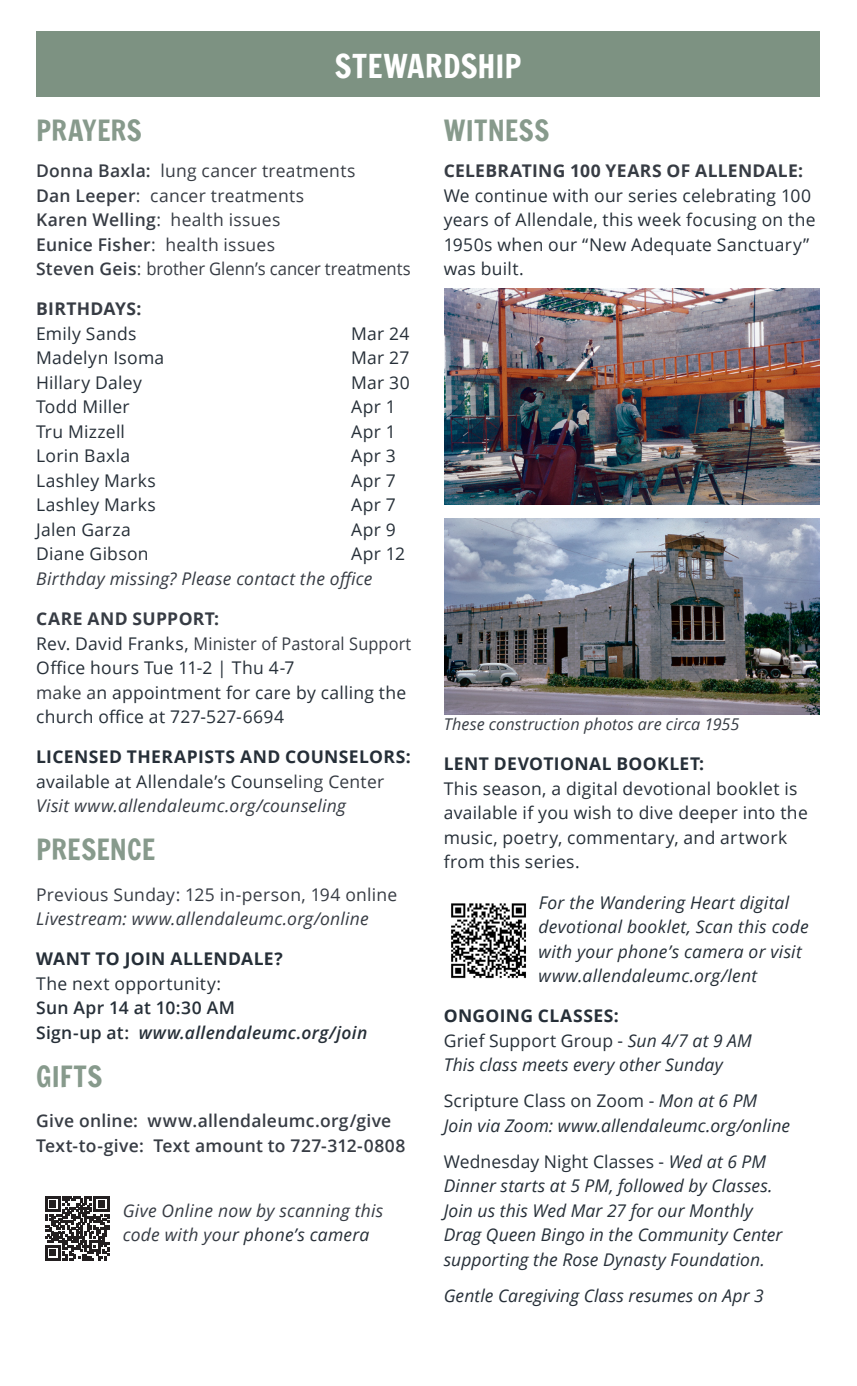
<style>
.page{position:relative;width:857px;height:1386px;background:#fff}
.page>*{position:absolute;margin:0;border:0;box-sizing:border-box;transform-origin:0 0}
.t1{font:31.5px "Francois One";letter-spacing:.005em;color:#fff}
.t2{font:28px "Francois One";letter-spacing:.01em;color:#879a8c}
.t3{font:17.5px/24.5px "Open Sans";letter-spacing:.015em;color:#262f38}
.t4{font:italic 17.5px/24.5px "Open Sans";letter-spacing:.01em;color:#262f38}
.t5{font:italic 17.5px/24.5px "Open Sans";letter-spacing:.015em;color:#373c44}
.t6{font:17.5px/24.5px "Open Sans";letter-spacing:.015em;color:#373c44}
.t7{font:600 17.5px/24.5px "Open Sans";letter-spacing:.015em;color:#373c44}
.t8{font:600 17.5px/24.5px "Open Sans";letter-spacing:.015em;color:#262f38}
.t9{font:700 17.5px "Open Sans";letter-spacing:.02em;color:#262f38}
.t10{font:700 17.5px "Open Sans";letter-spacing:.015em;color:#373c44}
.t11{font:italic 16.1px "Open Sans";letter-spacing:.01em;color:#373c44}
.s1{font-weight:600}
.s2{font-weight:700;color:#373c44}
.s3{color:#373c44}
.s4{font-weight:700;font-style:normal;color:#262f38}
.s5{font-style:normal;color:#262f38}
.s6{font-style:normal}
.s7{font-style:italic}
.s8{color:#272f37}
.s9{font-weight:700;font-style:normal}
</style>
<div class="page">
<div style="left:36px;top:32px;width:784px;height:65px;background:#7d9282"></div>
<img style="left:451px;top:903px;width:75px;height:76px">
<svg style="left:45px;top:1196px;width:64px;height:64px"></svg>
<img style="left:444px;top:289px;width:376px;height:216px">
<img style="left:444px;top:519px;width:376px;height:195px">
<h1 class="t1" style="left:335px;top:49px;width:188px">STEWARDSHIP</h1>
<h2 class="t2" style="left:36px;top:115px;width:107px">PRAYERS</h2>
<p class="t6" style="left:36px;top:158px;width:376px"><span class="s1">Donna Baxla:</span> lung cancer treatments<br><span class="s1">Dan Leeper</span>: cancer treatments<br><span class="s1">Karen Welling</span>: health issues<br><span class="s1">Eunice Fisher</span>: health issues<br><span class="s1">Steven Geis</span>: brother Glenn’s cancer treatments</p>
<p class="t10" style="left:36px;top:297px;width:107px">BIRTHDAYS:</p>
<p class="t3" style="left:36px;top:321px;width:102px">Emily Sands</p>
<p class="t3" style="left:351px;top:321px;width:60px">Mar 24</p>
<p class="t3" style="left:36px;top:345px;width:130px">Madelyn Isoma</p>
<p class="t3" style="left:351px;top:345px;width:60px">Mar 27</p>
<p class="t3" style="left:36px;top:370px;width:107px">Hillary Daley</p>
<p class="t3" style="left:351px;top:370px;width:60px">Mar 30</p>
<p class="t3" style="left:36px;top:394px;width:95px">Todd Miller</p>
<p class="t3" style="left:351px;top:394px;width:46px">Apr 1</p>
<p class="t3" style="left:36px;top:419px;width:90px">Tru Mizzell</p>
<p class="t3" style="left:351px;top:419px;width:46px">Apr 1</p>
<p class="t3" style="left:36px;top:443px;width:96px">Lorin Baxla</p>
<p class="t3" style="left:351px;top:443px;width:46px">Apr 3</p>
<p class="t3" style="left:36px;top:468px;width:121px">Lashley Marks</p>
<p class="t3" style="left:351px;top:468px;width:46px">Apr 7</p>
<p class="t3" style="left:36px;top:492px;width:121px">Lashley Marks</p>
<p class="t3" style="left:351px;top:492px;width:46px">Apr 7</p>
<p class="t3" style="left:36px;top:517px;width:96px">Jalen Garza</p>
<p class="t3" style="left:351px;top:517px;width:46px">Apr 9</p>
<p class="t3" style="left:36px;top:541px;width:114px">Diane Gibson</p>
<p class="t3" style="left:351px;top:541px;width:55px">Apr 12</p>
<p class="t5" style="left:36px;top:566px;width:338px">Birthday missing? Please contact the office</p>
<p class="t3" style="left:36px;top:606px;width:377px"><span class="s2">CARE AND SUPPORT:<br></span>Rev. David Franks, <span class="s3">Minister of Pastoral Support </span>Office hours Tue 11-2 | Thu 4-7<br><span class="s3">make a</span>n appointment for care by calling the church office at 727-527-6694</p>
<p class="t5" style="left:36px;top:744px;width:376px"><span class="s4">LICENSED THERAPISTS AND COUNSELORS: </span><span class="s5">available at Allendale’s Counse</span><span class="s6">ling Center<br></span>Visit www.allendaleumc.org/counseling</p>
<h2 class="t2" style="left:36px;top:834px;width:121px">PRESENCE</h2>
<p class="t6" style="left:36px;top:882px;width:363px">Previous Sunday: 125 in-person, 194 online</p>
<p class="t5" style="left:36px;top:906px;width:334px">Livestream: www.allendaleumc.org/online</p>
<p class="t9" style="left:36px;top:947px;width:248px">WANT TO JOIN ALLENDALE?</p>
<p class="t3" style="left:36px;top:971px;width:187px">The next opportunity:</p>
<p class="t8" style="left:36px;top:995px;width:333px">Sun Apr 14 at 10:30 AM<br>Sign-up at: <span class="s7">www.allendaleumc.org/join</span></p>
<h2 class="t2" style="left:36px;top:1061px;width:68px">GIFTS</h2>
<p class="t7" style="left:36px;top:1108px;width:371px">Give online: www.allendaleumc.org/give<br>Text-to-give: Text amount to 727-312-0808</p>
<p class="t5" style="left:123px;top:1197px;width:262px">Give Online now by scanning this code with you<span class="s8">r phone’s camera</span></p>
<h2 class="t2" style="left:444px;top:115px;width:107px">WITNESS</h2>
<p class="t10" style="left:444px;top:158px;width:361px">CELEBRATING 100 YEARS OF ALLENDALE:</p>
<p class="t3" style="left:444px;top:183px;width:373px">We continue with our series celebrating 100 years of Allendale, this week focusing on the 1950s when our “New Adequate Sanctuary” was built.</p>
<p class="t11" style="left:444px;top:713px;width:297px">These construction photos are circa 1955</p>
<p class="t9" style="left:444px;top:752px;width:262px">LENT DEVOTIONAL BOOKLET:</p>
<p class="t3" style="left:444px;top:776px;width:365px">This season, a digital devotional booklet is available if you wish to dive deeper into the music, poetry, commentary, and artwork from this series.</p>
<p class="t4" style="left:538px;top:889px;width:272px">For the Wandering Heart digital devotional booklet, Scan this code with your phone’s camera or visit www.allendaleumc.org/lent</p>
<p class="t4" style="left:444px;top:1003px;width:310px"><span class="s9">ONGOING CLASSES:<br></span><span class="s6">Grief Support Group -</span> Sun 4/7 at 9 AM<br>This class meets every other Sunday</p>
<p class="t4" style="left:444px;top:1088px;width:348px"><span class="s6">Scripture Class on Zoom -</span> Mon at 6 PM<br>Join via Zoom: www.allendaleumc.org/online</p>
<p class="t4" style="left:444px;top:1149px;width:340px"><span class="s6">Wednesday Night Classes -</span> Wed at 6 PM Dinner starts at 5 PM, followed by Classes.<br>Join us this Wed Mar 27 for our Monthly Drag Queen Bingo in the Community Center supporting the Rose Dynasty Foundation.</p>
<p class="t4" style="left:444px;top:1283px;width:322px">Gentle Caregiving Class resumes on Apr 3</p>
</div>
